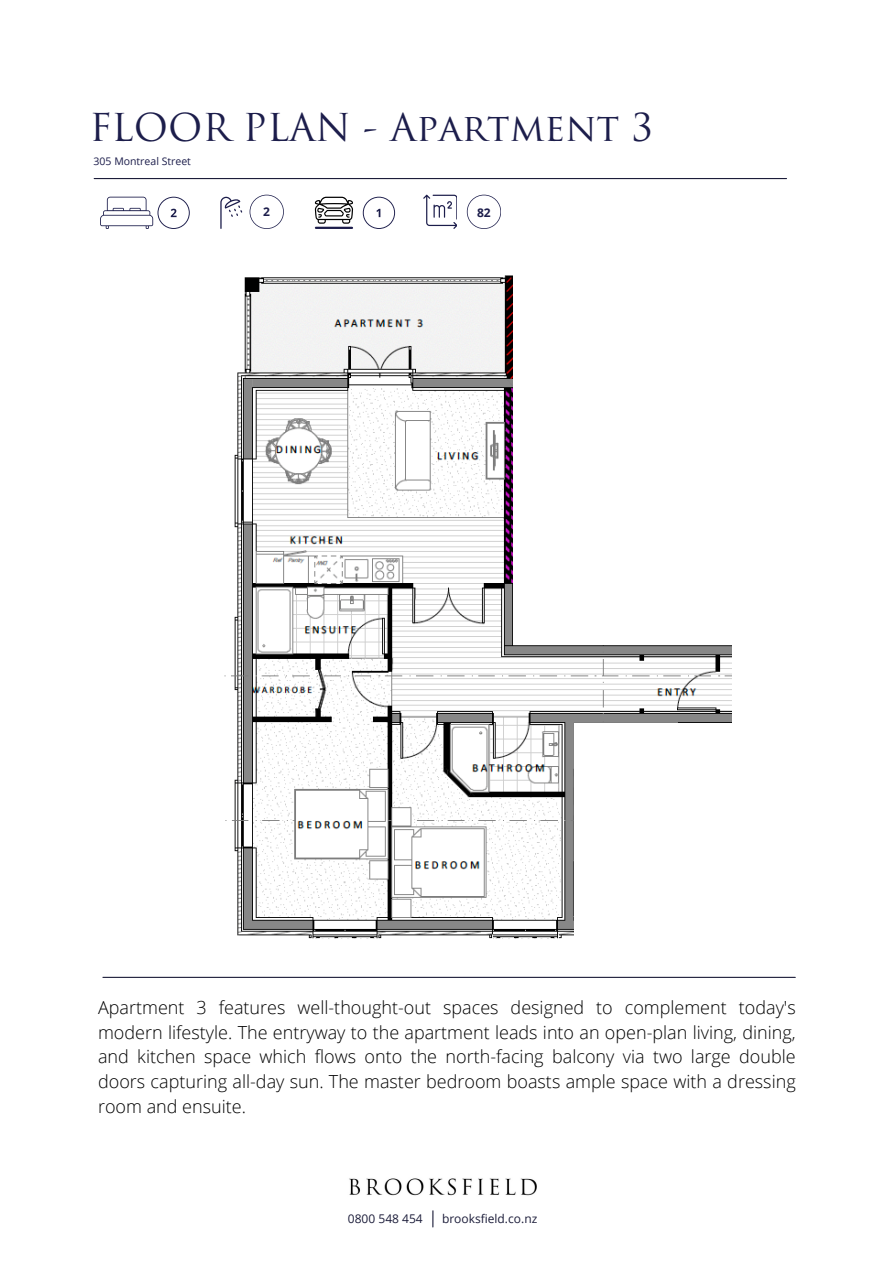
<style>
.page{position:relative;width:894px;height:1264px;background:#fff}
.page>*{position:absolute;margin:0;border:0;box-sizing:border-box;transform-origin:0 0}
.t1{font:37.5px "Trajan Pro";color:#1c1d4b}
.t2{font:300 18px/24.8px "Open Sans";color:#000;text-align:justify}
.t3{font:12px "Open Sans";color:#1c1d3a}
.t4{font:700 12px "Open Sans";color:#1c1d4b}
.t5{font:10.5px "Open Sans";color:#1c1d4b}
</style>
<div class="page">
<hr style="left:94px;top:178px;width:692px;height:1px;background:#1c1d3a">
<svg style="left:220px;top:197px;width:22px;height:32px"></svg>
<svg style="left:100px;top:197px;width:90px;height:32px"></svg>
<svg style="left:362px;top:197px;width:33px;height:32px"></svg>
<svg style="left:249px;top:195px;width:34px;height:33px"></svg>
<svg style="left:423px;top:195px;width:34px;height:33px"></svg>
<svg style="left:466px;top:195px;width:34px;height:33px"></svg>
<hr style="left:103px;top:976px;width:692px;height:1px;background:#1c1d3a">
<img style="left:349px;top:1178px;width:187px;height:18px">
<svg style="left:432px;top:1210px;width:1px;height:16px"></svg>
<svg style="left:315px;top:197px;width:38px;height:27px"></svg>
<hr style="left:316px;top:227px;width:36px;height:2px;background:#1c1d4b">
<img style="left:224px;top:275px;width:507px;height:664px">
<div style="left:513px;top:261px;width:274px;height:383px;background:#fff"></div>
<div style="left:574px;top:723px;width:278px;height:235px;background:#fff"></div>
<p class="t1" style="left:89px;top:113px;width:565px">FLOOR PLAN - Apartment 3</p>
<p class="t5" style="left:94px;top:154px;width:99px">305 Montreal Street</p>
<p class="t4" style="left:263px;top:204px;width:8px">2</p>
<p class="t4" style="left:477px;top:204px;width:15px">82</p>
<p class="t2" style="left:98px;top:994px;width:699px">Apartment 3 features well-thought-out spaces designed to complement today's modern lifestyle. The entryway to the apartment leads into an open-plan living, dining, and kitchen space which flows onto the north-facing balcony via two large double doors capturing all-day sun. The master bedroom boasts ample space with a dressing room and ensuite.</p>
<p class="t3" style="left:348px;top:1209px;width:76px">0800 548 454</p>
<p class="t3" style="left:442px;top:1209px;width:97px">brooksfield.co.nz</p>
</div>
